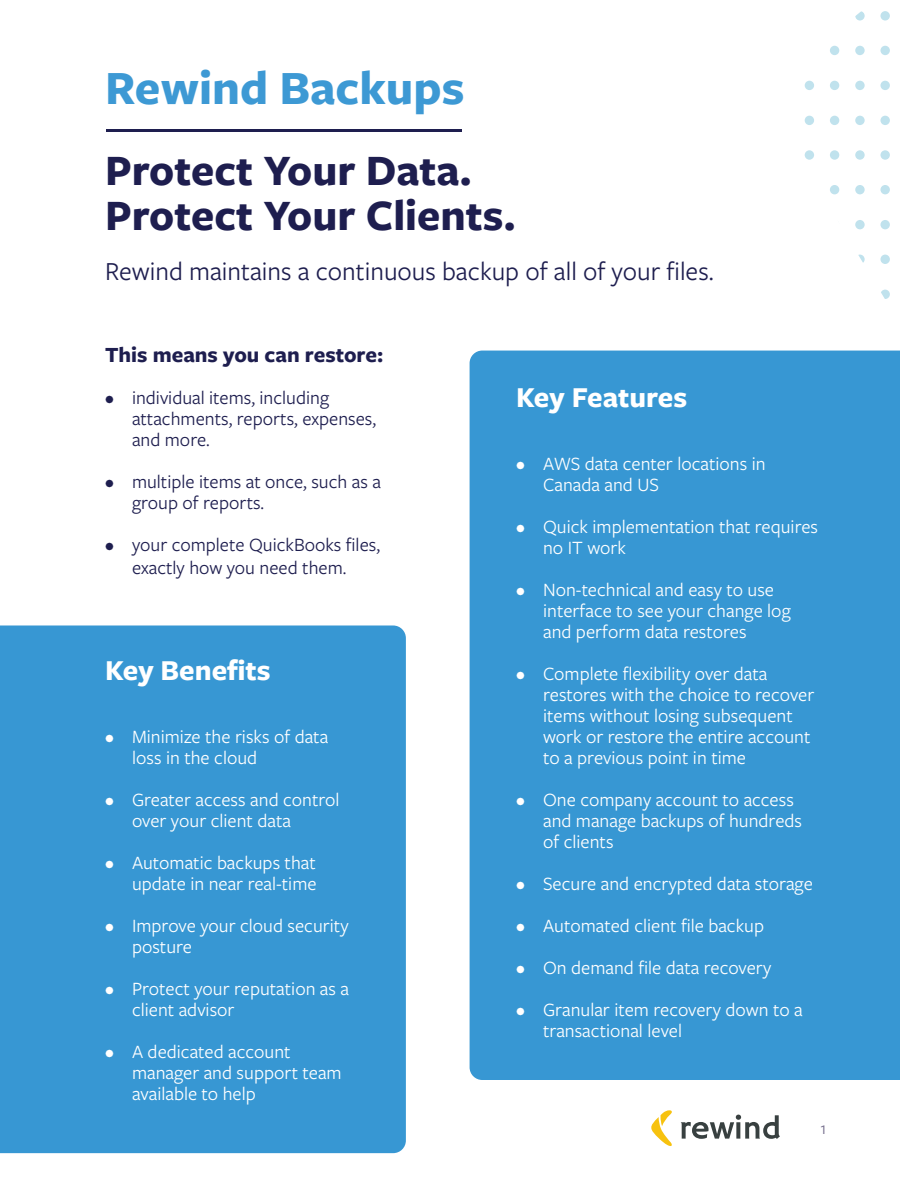
<style>
.page{position:relative;width:900px;height:1200px;background:#fff}
.page>*{position:absolute;margin:0;border:0;box-sizing:border-box;transform-origin:0 0}
.Titles{font:700 49.5px "Freight Sans Pro";color:#3d99d4}
.Titles-2{font:700 45px/45px "Freight Sans Pro";color:#1e1e4f}
.Body{font:700 30px "Freight Sans Pro";color:#fff}
.Body-2{font:27px "Freight Sans Pro";color:#1e1e4f}
.Body-3{font:700 22.5px "Freight Sans Pro";color:#1e1e4f}
.t1{font:19.5px/21px "Freight Sans Pro";color:#fff}
.t2{font:19.5px/21px "Freight Sans Pro";color:#1e1e4f}
.t3{font:18px "Freight Sans Pro";color:#77708e}
</style>
<div class="page">
<div style="left:0;top:626px;width:406px;height:527px;background:#3797d3"></div>
<div style="left:805px;top:81px;width:9px;height:9px;background:#c0e2ed;border-radius:50%"></div>
<div style="left:805px;top:116px;width:9px;height:9px;background:#c0e2ed;border-radius:50%"></div>
<div style="left:805px;top:150px;width:9px;height:10px;background:#c0e2ed;border-radius:50%"></div>
<div style="left:830px;top:46px;width:9px;height:9px;background:#c0e2ed;border-radius:50%"></div>
<div style="left:830px;top:81px;width:9px;height:9px;background:#c0e2ed;border-radius:50%"></div>
<div style="left:830px;top:116px;width:9px;height:9px;background:#c0e2ed;border-radius:50%"></div>
<div style="left:830px;top:150px;width:9px;height:10px;background:#c0e2ed;border-radius:50%"></div>
<div style="left:830px;top:185px;width:9px;height:9px;background:#c0e2ed;border-radius:50%"></div>
<svg style="left:855px;top:11px;width:10px;height:10px"></svg>
<div style="left:855px;top:46px;width:10px;height:9px;background:#c0e2ed;border-radius:50%"></div>
<div style="left:855px;top:81px;width:10px;height:9px;background:#c0e2ed;border-radius:50%"></div>
<div style="left:855px;top:116px;width:10px;height:9px;background:#c0e2ed;border-radius:50%"></div>
<div style="left:855px;top:150px;width:10px;height:10px;background:#c0e2ed;border-radius:50%"></div>
<div style="left:855px;top:185px;width:10px;height:9px;background:#c0e2ed;border-radius:50%"></div>
<div style="left:855px;top:220px;width:10px;height:9px;background:#c0e2ed;border-radius:50%"></div>
<svg style="left:855px;top:255px;width:10px;height:9px"></svg>
<div style="left:880px;top:11px;width:10px;height:10px;background:#c0e2ed;border-radius:50%"></div>
<div style="left:880px;top:46px;width:10px;height:9px;background:#c0e2ed;border-radius:50%"></div>
<div style="left:880px;top:81px;width:10px;height:9px;background:#c0e2ed;border-radius:50%"></div>
<div style="left:880px;top:116px;width:10px;height:9px;background:#c0e2ed;border-radius:50%"></div>
<div style="left:880px;top:150px;width:10px;height:10px;background:#c0e2ed;border-radius:50%"></div>
<div style="left:880px;top:185px;width:10px;height:9px;background:#c0e2ed;border-radius:50%"></div>
<div style="left:880px;top:220px;width:10px;height:9px;background:#c0e2ed;border-radius:50%"></div>
<div style="left:880px;top:255px;width:10px;height:9px;background:#c0e2ed;border-radius:50%"></div>
<svg style="left:880px;top:290px;width:10px;height:9px"></svg>
<div style="left:470px;top:351px;width:430px;height:729px;background:#3797d3"></div>
<svg style="left:681px;top:1115px;width:99px;height:24px"></svg>
<svg style="left:651px;top:1110px;width:21px;height:36px"></svg>
<hr style="left:106px;top:129px;width:356px;height:3px;background:#1e1e4f">
<p class="Titles" style="left:105px;top:54px;width:361px">Rewind Backups</p>
<p class="Titles-2" style="left:105px;top:146px;width:413px">Protect Your Data.<br>Protect Your Clients.</p>
<p class="Body-2" style="left:105px;top:253px;width:610px">Rewind maintains a continuous backup of all of your files.</p>
<p class="Body-3" style="left:105px;top:339px;width:280px">This means you can restore:</p>
<p class="t2" style="left:132px;top:386px;width:246px;text-indent:-27px">• individual items, including attachments, reports, expenses, and more.</p>
<p class="t2" style="left:132px;top:470px;width:250px;text-indent:-27px">• multiple items at once, such as a group of reports.</p>
<p class="t2" style="left:105px;top:532px;width:277px;line-height:23.4px;text-align:center">• your complete QuickBooks files, exactly how you need them.</p>
<p class="Body" style="left:105px;top:650px;width:167px">Key Benefits</p>
<p class="t1" style="left:132px;top:726px;width:198px;text-indent:-27px">• Minimize the risks of data loss in the cloud</p>
<p class="t1" style="left:132px;top:789px;width:209px;text-indent:-27px">• Greater access and control over your client data</p>
<p class="t1" style="left:105px;top:852px;width:213px;text-align:right">• Automatic backups that update in near real-time</p>
<p class="t1" style="left:132px;top:915px;width:218px;text-indent:-27px">• Improve your cloud security posture</p>
<p class="t1" style="left:132px;top:978px;width:219px;text-indent:-27px">• Protect your reputation as a client advisor</p>
<p class="t1" style="left:132px;top:1041px;width:211px;text-indent:-27px">• A dedicated account manager and support team available to help</p>
<p class="Body" style="left:516px;top:377px;width:173px">Key Features</p>
<p class="t1" style="left:543px;top:452px;width:224px;text-indent:-27px">• AWS data center locations in<br>Canada and US</p>
<p class="t1" style="left:543px;top:515px;width:277px;text-indent:-27px">• Quick implementation that requires no IT work</p>
<p class="t1" style="left:543px;top:578px;width:249px;text-indent:-27px">• Non-technical and easy to use interface to see your change log and perform data restores</p>
<p class="t1" style="left:543px;top:662px;width:273px;text-indent:-27px">• Complete flexibility over data restores with the choice to recover items without losing subsequent work or restore the entire account to a previous point in time</p>
<p class="t1" style="left:543px;top:788px;width:260px;text-indent:-27px">• One company account to access and manage backups of hundreds of clients</p>
<p class="t1" style="left:516px;top:872px;width:298px">• Secure and encrypted data storage</p>
<p class="t1" style="left:516px;top:914px;width:250px">• Automated client file backup</p>
<p class="t1" style="left:516px;top:956px;width:257px">• On demand file data recovery</p>
<p class="t1" style="left:543px;top:998px;width:261px;text-indent:-27px">• Granular item recovery down to a transactional level</p>
<p class="t3" style="left:821px;top:1116px;width:7px">1</p>
</div>
